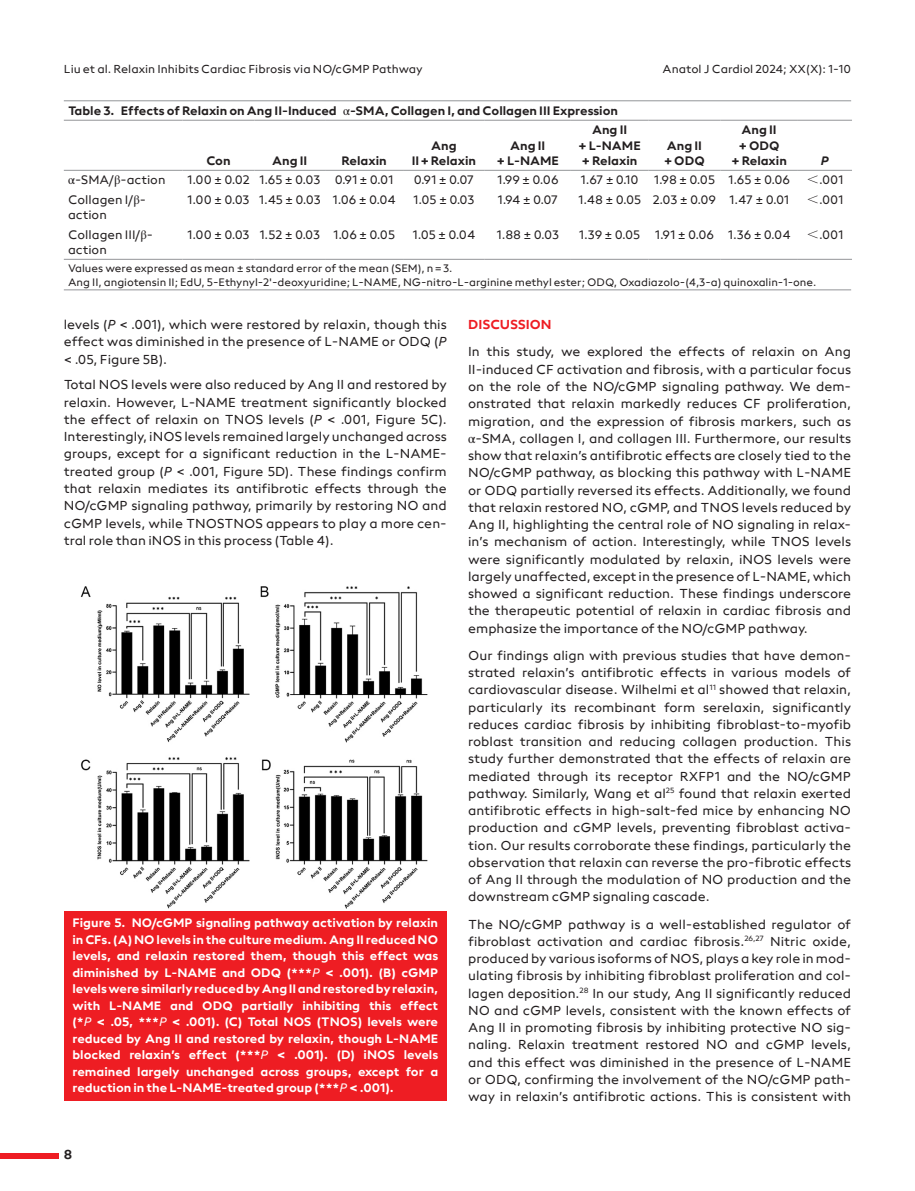
<style>
.page{position:relative;width:915px;height:1191px;background:#fff}
.page>*{position:absolute;margin:0;border:0;box-sizing:border-box;transform-origin:0 0}
.t1{font:13.5px/17.2px "neue Radial A Regular";color:#231f20;text-align:justify}
.t2{font:13.5px "neue Radial A Bold";color:#ee1d23}
.t3{font:13.5px "neue Radial A Bold";color:#231f20}
.t4{font:12.75px/16.5px "neue Radial A Bold";color:#fff;text-align:justify}
.t5{font:12.75px/15.3px "neue Radial A Regular";color:#231f20}
.t6{font:12.75px/15.3px "neue Radial A Bold";color:#231f20;text-align:center}
.t7{font:italic 12.75px "neue Radial A Bold";color:#231f20}
.t8{font:12px "neue Radial A Regular";color:#231f20}
.t9{font:11.25px/13.5px "neue Radial A Regular";color:#231f20}
.s1{font-family:"STIX General"}
.s2{font-family:"Sim Sun"}
.s3{font-style:italic}
.s4{font-family:"neue Radial A Regular";font-style:italic}
</style>
<div class="page">
<div style="left:0;top:1152px;width:58px;height:6px;background:#ee1d23"></div>
<hr style="left:64px;top:101px;width:786px;height:1px;background:#939598">
<hr style="left:64px;top:290px;width:786px;height:1px;background:#939598">
<hr style="left:64px;top:120px;width:118px;height:1px;background:#939598">
<hr style="left:182px;top:120px;width:72px;height:1px;background:#939598">
<hr style="left:254px;top:120px;width:71px;height:1px;background:#939598">
<hr style="left:325px;top:120px;width:78px;height:1px;background:#939598">
<hr style="left:403px;top:120px;width:81px;height:1px;background:#939598">
<hr style="left:484px;top:120px;width:86px;height:1px;background:#939598">
<hr style="left:570px;top:120px;width:78px;height:1px;background:#939598">
<hr style="left:648px;top:120px;width:72px;height:1px;background:#939598">
<hr style="left:720px;top:120px;width:77px;height:1px;background:#939598">
<hr style="left:797px;top:120px;width:54px;height:1px;background:#939598">
<hr style="left:64px;top:170px;width:118px;height:1px;background:#939598">
<hr style="left:182px;top:170px;width:72px;height:1px;background:#939598">
<hr style="left:254px;top:170px;width:71px;height:1px;background:#939598">
<hr style="left:325px;top:170px;width:78px;height:1px;background:#939598">
<hr style="left:403px;top:170px;width:81px;height:1px;background:#939598">
<hr style="left:484px;top:170px;width:86px;height:1px;background:#939598">
<hr style="left:570px;top:170px;width:78px;height:1px;background:#939598">
<hr style="left:648px;top:170px;width:72px;height:1px;background:#939598">
<hr style="left:720px;top:170px;width:77px;height:1px;background:#939598">
<hr style="left:797px;top:170px;width:54px;height:1px;background:#939598">
<hr style="left:64px;top:259px;width:118px;height:1px;background:#939598">
<hr style="left:182px;top:259px;width:72px;height:1px;background:#939598">
<hr style="left:254px;top:259px;width:71px;height:1px;background:#939598">
<hr style="left:325px;top:259px;width:78px;height:1px;background:#939598">
<hr style="left:403px;top:259px;width:81px;height:1px;background:#939598">
<hr style="left:484px;top:259px;width:86px;height:1px;background:#939598">
<hr style="left:570px;top:259px;width:78px;height:1px;background:#939598">
<hr style="left:648px;top:259px;width:72px;height:1px;background:#939598">
<hr style="left:720px;top:259px;width:77px;height:1px;background:#939598">
<hr style="left:797px;top:259px;width:54px;height:1px;background:#939598">
<div style="left:64px;top:910px;width:382px;height:190px;background:#ee1d23"></div>
<img style="left:81px;top:586px;width:347px;height:323px">
<p class="t8" style="left:64px;top:61px;width:360px">Liu et al. Relaxin Inhibits Cardiac Fibrosis via NO/cGMP Pathway</p>
<p class="t8" style="left:662px;top:61px;width:190px">Anatol J Cardiol 2024; XX(X): 1-10</p>
<p class="t6" style="left:68px;top:103px;width:551px">Table 3. Effects of Relaxin on Ang II-Induced <span class="s1">α</span>-SMA, Collagen I, and Collagen III Expression</p>
<p class="t6" style="left:206px;top:153px;width:26px">Con</p>
<p class="t6" style="left:272px;top:153px;width:37px">Ang II</p>
<p class="t6" style="left:341px;top:153px;width:47px">Relaxin</p>
<p class="t6" style="left:578px;top:122px;width:64px">Ang II<br>+ L-NAME + Relaxin</p>
<p class="t6" style="left:411px;top:137px;width:66px">Ang<br>II+Relaxin</p>
<p class="t6" style="left:496px;top:137px;width:64px">Ang II<br>+ L-NAME</p>
<p class="t6" style="left:663px;top:137px;width:42px;text-align:left">Ang II + ODQ</p>
<p class="t6" style="left:731px;top:122px;width:57px">Ang II<br>+ ODQ<br>+ Relaxin</p>
<p class="t7" style="left:820px;top:153px;width:10px">P</p>
<p class="t5" style="left:68px;top:172px;width:99px"><span class="s1">α</span>-SMA/<span class="s1">β</span>-action</p>
<p class="t5" style="left:187px;top:172px;width:207px">1.00 ± 0.02 1.65 ± 0.03 0.91 ± 0.01</p>
<p class="t5" style="left:413px;top:172px;width:62px">0.91 ± 0.07</p>
<p class="t5" style="left:497px;top:172px;width:63px">1.99 ± 0.06</p>
<p class="t5" style="left:580px;top:172px;width:211px">1.67 ± 0.10 1.98 ± 0.05 1.65 ± 0.06</p>
<p class="t5" style="left:806px;top:172px;width:39px"><span class="s2">＜</span>.001</p>
<p class="t5" style="left:68px;top:192px;width:79px">Collagen I/<span class="s1">β&shy;</span>action</p>
<p class="t5" style="left:187px;top:192px;width:210px">1.00 ± 0.03 1.45 ± 0.03 1.06 ± 0.04</p>
<p class="t5" style="left:413px;top:192px;width:63px">1.05 ± 0.03</p>
<p class="t5" style="left:497px;top:192px;width:62px">1.94 ± 0.07</p>
<p class="t5" style="left:578px;top:192px;width:213px">1.48 ± 0.05 2.03 ± 0.09 1.47 ± 0.01</p>
<p class="t5" style="left:806px;top:192px;width:39px"><span class="s2">＜</span>.001</p>
<p class="t5" style="left:68px;top:227px;width:86px">Collagen III/<span class="s1">β&shy;</span>action</p>
<p class="t5" style="left:187px;top:227px;width:209px">1.00 ± 0.03 1.52 ± 0.03 1.06 ± 0.05</p>
<p class="t5" style="left:412px;top:227px;width:64px">1.05 ± 0.04</p>
<p class="t5" style="left:496px;top:227px;width:64px">1.88 ± 0.03</p>
<p class="t5" style="left:578px;top:227px;width:266px">1.39 ± 0.05 1.91 ± 0.06 1.36 ± 0.04 <span class="s2">＜</span>.001</p>
<p class="t9" style="left:68px;top:262px;width:749px">Values were expressed as mean ± standard error of the mean (SEM), n=3.<br>Ang II, angiotensin II; EdU, 5-Ethynyl-2'-deoxyuridine; L-NAME, NG-nitro-L-arginine methyl ester; ODQ, Oxadiazolo-(4,3-a) quinoxalin-1-one.</p>
<p class="t1" style="left:64px;top:316px;width:384px">levels (<span class="s3">P</span> &lt; .001), which were restored by relaxin, though this effect was diminished in the presence of L-NAME or ODQ (<span class="s3">P </span>&lt; .05, Figure 5B).</p>
<p class="t1" style="left:64px;top:376px;width:384px">Total NOS levels were also reduced by Ang II and restored by relaxin. However, L-NAME treatment significantly blocked the effect of relaxin on TNOS levels (<span class="s3">P</span> &lt; .001, Figure 5C).<br>Interestingly, iNOS levels remained largely unchanged across groups, except for a significant reduction in the L-NAME&shy;treated group (<span class="s3">P</span> &lt; .001, Figure 5D). These findings confirm that relaxin mediates its antifibrotic effects through the NO/cGMP signaling pathway, primarily by restoring NO and cGMP levels, while TNOSTNOS appears to play a more cen&shy;tral role than iNOS in this process (Table 4).</p>
<p class="t4" style="left:72px;top:914px;width:367px">Figure 5. NO/cGMP signaling pathway activation by relaxin in CFs. (A) NO levels in the culture medium. Ang II reduced NO levels, and relaxin restored them, though this effect was diminished by L-NAME and ODQ (***<span class="s4">P</span> &lt; .001). (B) cGMP levels were similarly reduced by Ang II and restored by relaxin, with L-NAME and ODQ partially inhibiting this effect (*<span class="s4">P</span> &lt; .05, ***<span class="s4">P</span> &lt; .001). (C) Total NOS (TNOS) levels were reduced by Ang II and restored by relaxin, though L-NAME blocked relaxin’s effect (***<span class="s4">P</span> &lt; .001). (D) iNOS levels remained largely unchanged across groups, except for a reduction in the L-NAME-treated group (***<span class="s4">P</span> &lt; .001).</p>
<p class="t3" style="left:64px;top:1146px;width:10px">8</p>
<p class="t2" style="left:468px;top:316px;width:85px">DISCUSSION</p>
<p class="t1" style="left:468px;top:343px;width:384px">In this study, we explored the effects of relaxin on Ang II-induced CF activation and fibrosis, with a particular focus on the role of the NO/cGMP signaling pathway. We dem&shy;onstrated that relaxin markedly reduces CF proliferation, migration, and the expression of fibrosis markers, such as <span class="s1">α</span>-SMA, collagen I, and collagen III. Furthermore, our results show that relaxin’s antifibrotic effects are closely tied to the NO/cGMP pathway, as blocking this pathway with L-NAME or ODQ partially reversed its effects. Additionally, we found that relaxin restored NO, cGMP, and TNOS levels reduced by Ang II, highlighting the central role of NO signaling in relax&shy;in’s mechanism of action. Interestingly, while TNOS levels were significantly modulated by relaxin, iNOS levels were largely unaffected, except in the presence of L-NAME, which showed a significant reduction. These findings underscore the therapeutic potential of relaxin in cardiac fibrosis and emphasize the importance of the NO/cGMP pathway.</p>
<p class="t1" style="left:468px;top:646px;width:384px">Our findings align with previous studies that have demon&shy;strated relaxin’s antifibrotic effects in various models of cardiovascular disease. Wilhelmi et al<sup>11</sup> showed that relaxin, particularly its recombinant form serelaxin, significantly reduces cardiac fibrosis by inhibiting fibroblast-to-myofib roblast transition and reducing collagen production. This study further demonstrated that the effects of relaxin are mediated through its receptor RXFP1 and the NO/cGMP pathway. Similarly, Wang et al<sup>25</sup> found that relaxin exerted antifibrotic effects in high-salt-fed mice by enhancing NO production and cGMP levels, preventing fibroblast activa&shy;tion. Our results corroborate these findings, particularly the observation that relaxin can reverse the pro-fibrotic effects of Ang II through the modulation of NO production and the downstream cGMP signaling cascade.</p>
<p class="t1" style="left:468px;top:915px;width:384px">The NO/cGMP pathway is a well-established regulator of fibroblast activation and cardiac fibrosis.<sup>26,27</sup> Nitric oxide, produced by various isoforms of NOS, plays a key role in mod&shy;ulating fibrosis by inhibiting fibroblast proliferation and col&shy;lagen deposition.<sup>28</sup> In our study, Ang II significantly reduced NO and cGMP levels, consistent with the known effects of Ang II in promoting fibrosis by inhibiting protective NO sig&shy;naling. Relaxin treatment restored NO and cGMP levels, and this effect was diminished in the presence of L-NAME or ODQ, confirming the involvement of the NO/cGMP path&shy;way in relaxin’s antifibrotic actions. This is consistent with</p>
</div>
